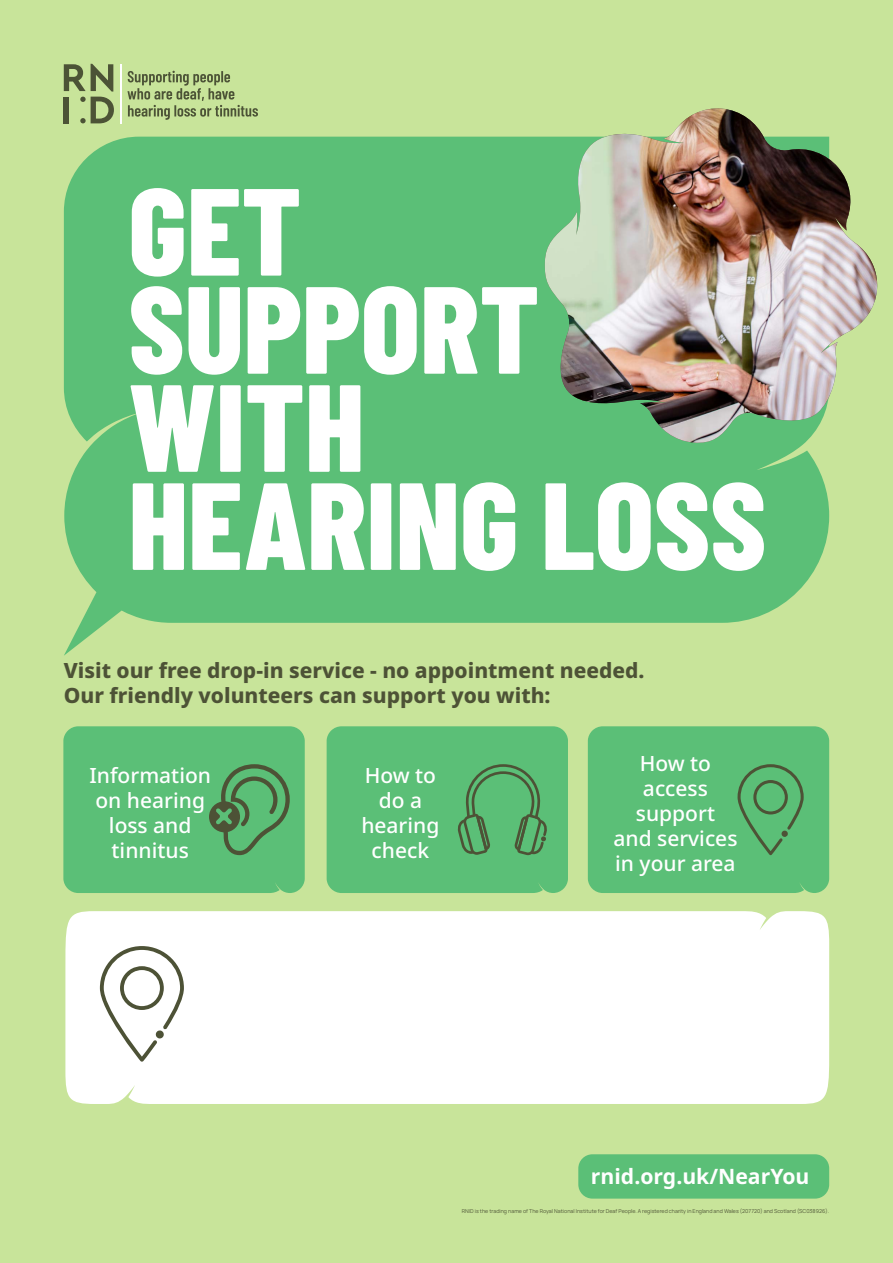
<style>
.page{position:relative;width:893px;height:1263px;background:#c8e49a}
.page>*{position:absolute;margin:0;border:0;box-sizing:border-box;transform-origin:0 0}
.t1{font:800 123.6px/98.1px "Barlow Condensed";color:#fff}
.t2{font:700 21.15px "Noto Sans";color:#fff}
.t3{font:500 21px/25.2px "Noto Sans";color:#fff;text-align:center}
.t4{font:800 21px "Noto Sans";color:#4d5236}
.t5{font:5.4px "Manrope";color:#4e5437}
</style>
<div class="page">
<svg style="left:64px;top:64px;width:50px;height:59px"></svg>
<svg style="left:127px;top:71px;width:131px;height:49px"></svg>
<hr style="left:120px;top:64px;width:1px;height:59px;background:#fff">
<div style="left:578px;top:1154px;width:251px;height:44px;background:#5bbf77;border-radius:14px"></div>
<svg style="left:64px;top:137px;width:765px;height:519px;fill:#5bbf77"></svg>
<img style="left:544px;top:108px;width:333px;height:336px">
<div style="left:65px;top:911px;width:764px;height:193px;background:#fff"></div>
<svg style="left:100px;top:946px;width:84px;height:116px"></svg>
<svg style="left:63px;top:726px;width:242px;height:167px"></svg>
<div style="left:327px;top:726px;width:241px;height:167px;background:#5bbf77"></div>
<div style="left:588px;top:726px;width:241px;height:167px;background:#5bbf77"></div>
<p class="t1" style="left:128px;top:176px;width:174px">GET</p>
<p class="t1" style="left:128px;top:275px;width:639px">SUPPORT<br>WITH<br>HEARING LOSS</p>
<p class="t4" style="left:64px;top:659px;width:582px">Visit our free drop-in service - no appointment needed.</p>
<p class="t4" style="left:64px;top:684px;width:488px">Our friendly volunteers can support you with:</p>
<p class="t3" style="left:89px;top:763px;width:123px">Information on hearing loss and tinnitus</p>
<p class="t3" style="left:365px;top:763px;width:73px">How to</p>
<p class="t3" style="left:361px;top:788px;width:80px">do a hearing check</p>
<p class="t3" style="left:640px;top:751px;width:73px">How to</p>
<p class="t3" style="left:636px;top:776px;width:81px">access support</p>
<p class="t3" style="left:613px;top:826px;width:126px;text-align:left">and services in your area</p>
<p class="t2" style="left:591px;top:1164px;width:220px">rnid.org.uk/NearYou</p>
<p class="t5" style="left:462px;top:1207px;width:369px">RNID is the trading name of The Royal National Institute for Deaf People. A registered charity in England and Wales (207720) and Scotland (SC038926).</p>
</div>
